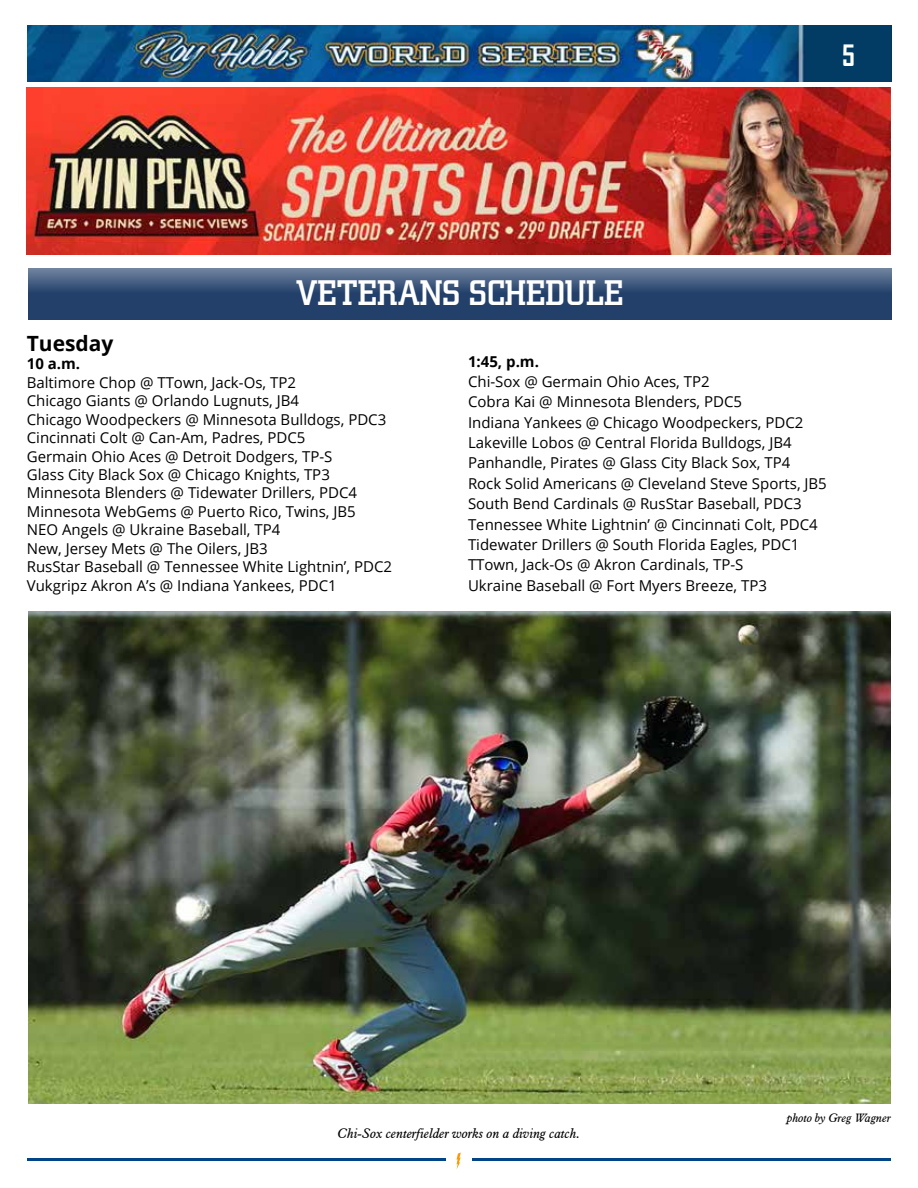
<style>
.page{position:relative;width:918px;height:1188px;background:#fff}
.page>*{position:absolute;margin:0;border:0;box-sizing:border-box;transform-origin:0 0}
.t1{font:500 36px "Square Slabserif 711 BT";color:#fff}
.t2{font:700 28.2px "Agency FB";color:#fff}
.t3{font:700 21px "Open Sans";color:#000}
.t4{font:15px/18.5px "Open Sans";color:#000}
.t5{font:700 15px "Open Sans";color:#000}
.t6{font:italic 13.5px "Aldine 721 BT";color:#000}
.t7{font:italic 12px "Aldine 721 BT";color:#000}
</style>
<div class="page">
<img style="left:28px;top:26px;width:864px;height:55px">
<svg style="left:457px;top:1153px;width:4px;height:16px"></svg>
<hr style="left:27px;top:1158px;width:418px;height:3px;background:#014586">
<hr style="left:473px;top:1158px;width:418px;height:3px;background:#014586">
<img style="left:27px;top:88px;width:864px;height:166px">
<svg style="left:28px;top:268px;width:863px;height:51px;background:#365177"></svg>
<img style="left:28px;top:612px;width:863px;height:492px">
<h2 class="t2" style="left:842px;top:38px;width:14px">5</h2>
<h1 class="t1" style="left:296px;top:271px;width:329px">VETERANS SCHEDULE</h1>
<h3 class="t3" style="left:27px;top:328px;width:88px">Tuesday</h3>
<p class="t5" style="left:27px;top:353px;width:55px">10 a.m.</p>
<p class="t4" style="left:27px;top:373px;width:367px">Baltimore Chop @ TTown, Jack-Os, TP2<br>Chicago Giants @ Orlando Lugnuts, JB4<br>Chicago Woodpeckers @ Minnesota Bulldogs, PDC3<br>Cincinnati Colt @ Can-Am, Padres, PDC5<br>Germain Ohio Aces @ Detroit Dodgers, TP-S<br>Glass City Black Sox @ Chicago Knights, TP3<br>Minnesota Blenders @ Tidewater Drillers, PDC4<br>Minnesota WebGems @ Puerto Rico, Twins, JB5<br>NEO Angels @ Ukraine Baseball, TP4<br>New, Jersey Mets @ The Oilers, JB3<br>RusStar Baseball @ Tennessee White Lightnin’, PDC2<br>Vukgripz Akron A’s @ Indiana Yankees, PDC1</p>
<p class="t5" style="left:468px;top:351px;width:72px">1:45, p.m.</p>
<p class="t4" style="left:468px;top:371px;width:360px;line-height:20.4px">Chi-Sox @ Germain Ohio Aces, TP2<br>Cobra Kai @ Minnesota Blenders, PDC5<br>Indiana Yankees @ Chicago Woodpeckers, PDC2<br>Lakeville Lobos @ Central Florida Bulldogs, JB4<br>Panhandle, Pirates @ Glass City Black Sox, TP4<br>Rock Solid Americans @ Cleveland Steve Sports, JB5<br>South Bend Cardinals @ RusStar Baseball, PDC3<br>Tennessee White Lightnin’ @ Cincinnati Colt, PDC4<br>Tidewater Drillers @ South Florida Eagles, PDC1<br>TTown, Jack-Os @ Akron Cardinals, TP-S<br>Ukraine Baseball @ Fort Myers Breeze, TP3</p>
<p class="t6" style="left:338px;top:1125px;width:244px">Chi-Sox centerfielder works on a diving catch.</p>
<p class="t7" style="left:787px;top:1111px;width:106px">photo by Greg Wagner</p>
</div>
